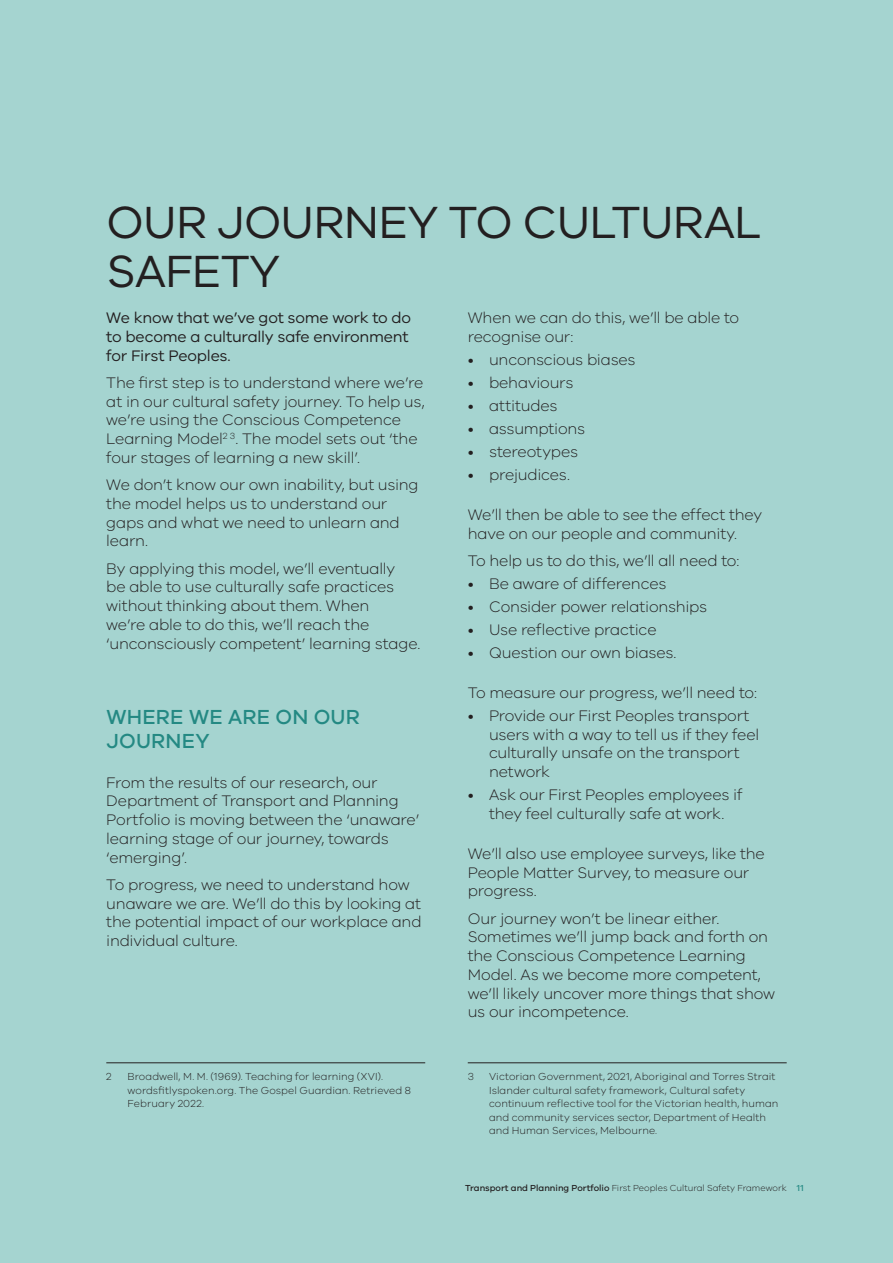
<style>
.page{position:relative;width:893px;height:1263px;background:#a5d4d0}
.page>*{position:absolute;margin:0;border:0;box-sizing:border-box;transform-origin:0 0}
.H1_-_31_33pt_Light{font:46.5px/49.5px "VIC";letter-spacing:-.015em;color:#231f20}
.H3_-_12_14pt_Light__Green_Word{font:500 21px/24px "VIC";letter-spacing:.01em;color:#248983}
.Body_Text_Plain{font:300 15.75px/18.8px "VIC";letter-spacing:-.015em;color:#231f20}
.Body_-_DOT_points__no_space{font:300 15.75px/18.8px "VIC";letter-spacing:-.015em;color:#231f20}
.Body_Text_Plain_no_space{font:300 15.75px/18.8px "VIC";letter-spacing:-.02em;color:#231f20}
.Body_-_DOT_points__Last{font:300 15.75px/18.8px "VIC";letter-spacing:-.015em;color:#231f20;text-align:center}
._1st_Para{font:15.75px/18.8px "VIC";letter-spacing:-.015em;color:#231f20}
.Footnotes_-_7_9pt_-_line_above{font:300 10.5px/13.5px "VIC";letter-spacing:.005em;color:#231f20}
.t1{font:300 9px "VIC";color:#231f20}
.s1{font-weight:500}
.s2{font-weight:500;color:#248983}
</style>
<div class="page">
<hr style="left:106px;top:1062px;width:319px;height:1px;background:#231f20">
<hr style="left:468px;top:1062px;width:319px;height:1px;background:#231f20">
<h1 class="H1_-_31_33pt_Light" style="left:107px;top:196px;width:656px">OUR JOURNEY TO CULTURAL<br>SAFETY</h1>
<p class="_1st_Para" style="left:106px;top:308px;width:306px">We know that we’ve got some work to do to become a culturally safe environment for First Peoples.</p>
<p class="Body_Text_Plain" style="left:106px;top:373px;width:320px">The first step is to understand where we’re at in our cultural safety journey. To help us, we’re using the Conscious Competence Learning Model<sup>2</sup> <sup>3</sup>. The model sets out ‘the four stages of learning a new skill’.</p>
<p class="Body_Text_Plain" style="left:106px;top:475px;width:314px">We don’t know our own inability, but using the model helps us to understand our gaps and what we need to unlearn and learn.</p>
<p class="Body_Text_Plain" style="left:106px;top:558px;width:316px">By applying this model, we’ll eventually<br>be able to use culturally safe practices without thinking about them. When<br>we’re able to do this, we’ll reach the ‘unconsciously competent’ learning stage.</p>
<p class="H3_-_12_14pt_Light__Green_Word" style="left:106px;top:704px;width:255px">WHERE WE ARE ON OUR<br>JOURNEY</p>
<p class="Body_Text_Plain" style="left:106px;top:772px;width:315px">From the results of our research, our Department of Transport and Planning Portfolio is moving between the ‘unaware’ learning stage of our journey, towards ‘emerging’.</p>
<p class="Body_Text_Plain" style="left:106px;top:875px;width:317px">To progress, we need to understand how unaware we are. We’ll do this by looking at the potential impact of our workplace and individual culture.</p>
<p class="Body_Text_Plain_no_space" style="left:468px;top:308px;width:273px">When we can do this, we’ll be able to recognise our:</p>
<p class="Body_-_DOT_points__no_space" style="left:468px;top:350px;width:169px">• unconscious biases</p>
<p class="Body_-_DOT_points__no_space" style="left:468px;top:373px;width:107px">• behaviours</p>
<p class="Body_-_DOT_points__no_space" style="left:468px;top:396px;width:91px">• attitudes</p>
<p class="Body_-_DOT_points__no_space" style="left:468px;top:419px;width:119px">• assumptions</p>
<p class="Body_-_DOT_points__no_space" style="left:468px;top:442px;width:112px">• stereotypes</p>
<p class="Body_-_DOT_points__Last" style="left:468px;top:465px;width:104px">• prejudices.</p>
<p class="Body_Text_Plain" style="left:468px;top:505px;width:296px">We’ll then be able to see the effect they have on our people and community.</p>
<p class="Body_Text_Plain_no_space" style="left:468px;top:551px;width:273px">To help us to do this, we’ll all need to:</p>
<p class="Body_-_DOT_points__no_space" style="left:468px;top:574px;width:200px">• Be aware of differences</p>
<p class="Body_-_DOT_points__no_space" style="left:468px;top:597px;width:241px">• Consider power relationships</p>
<p class="Body_-_DOT_points__no_space" style="left:468px;top:620px;width:190px">• Use reflective practice</p>
<p class="Body_-_DOT_points__Last" style="left:468px;top:643px;width:210px">• Question our own biases.</p>
<p class="Body_Text_Plain_no_space" style="left:468px;top:683px;width:291px">To measure our progress, we’ll need to:</p>
<p class="Body_-_DOT_points__no_space" style="left:489px;top:706px;width:272px;text-indent:-21px">• Provide our First Peoples transport users with a way to tell us if they feel culturally unsafe on the transport network</p>
<p class="Body_-_DOT_points__Last" style="left:468px;top:785px;width:276px">• Ask our First Peoples employees if they feel culturally safe at work.</p>
<p class="Body_Text_Plain" style="left:468px;top:844px;width:299px">We’ll also use employee surveys, like the<br>People Matter Survey, to measure our progress.</p>
<p class="Body_Text_Plain" style="left:468px;top:908px;width:309px">Our journey won’t be linear either.<br>Sometimes we’ll jump back and forth on the Conscious Competence Learning Model. As we become more competent, we’ll likely uncover more things that show us our incompetence.</p>
<p class="Footnotes_-_7_9pt_-_line_above" style="left:106px;top:1069px;width:7px">2</p>
<p class="Footnotes_-_7_9pt_-_line_above" style="left:128px;top:1069px;width:285px">Broadwell, M. M. (1969). Teaching for learning (XVI). wordsfitlyspoken.org. The Gospel Guardian. Retrieved 8<br>February 2022.</p>
<p class="Footnotes_-_7_9pt_-_line_above" style="left:468px;top:1069px;width:8px">3</p>
<p class="Footnotes_-_7_9pt_-_line_above" style="left:489px;top:1069px;width:291px">Victorian Government, 2021, Aboriginal and Torres Strait Islander cultural safety framework, Cultural safety continuum reflective tool for the Victorian health, human and community services sector, Department of Health and Human Services, Melbourne.</p>
<p class="t1" style="left:465px;top:1183px;width:340px"><span class="s1">Transport and Planning Portfolio</span> First Peoples Cultural Safety Framework <span class="s2">11</span></p>
</div>
